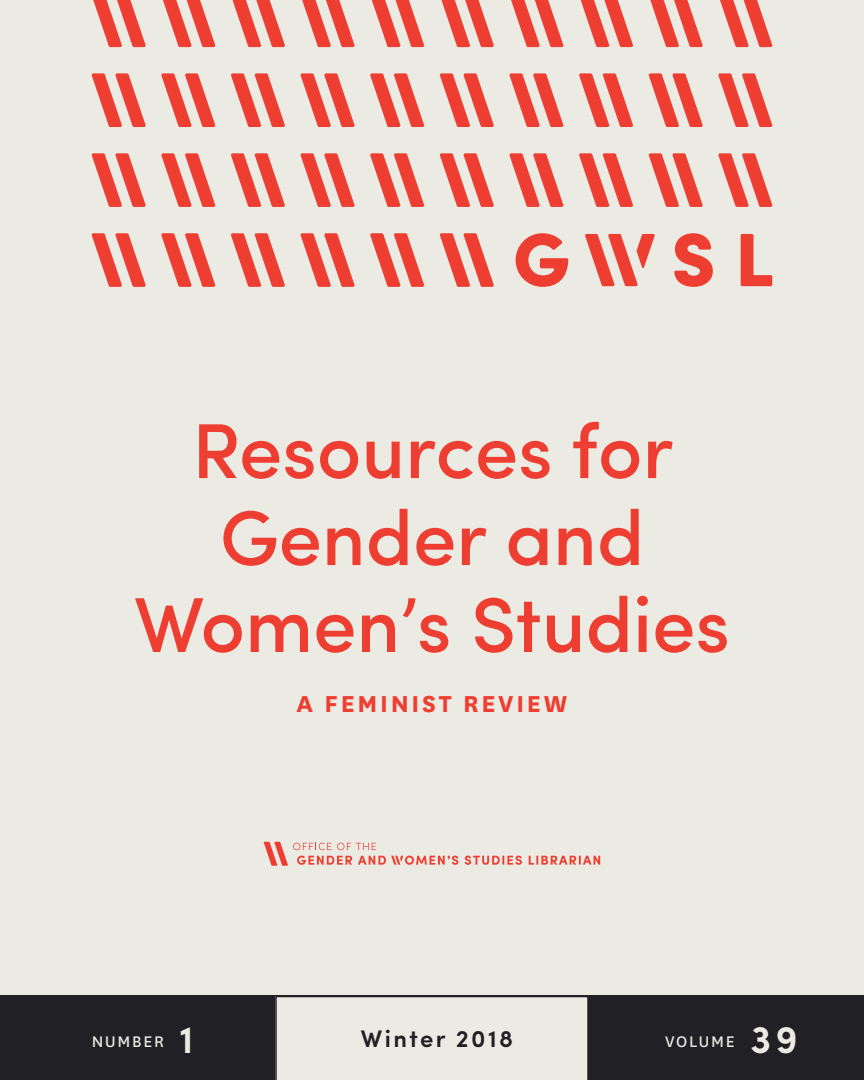
<style>
.page{position:relative;width:864px;height:1080px;background:#ebeae3}
.page>*{position:absolute;margin:0;border:0;box-sizing:border-box;transform-origin:0 0}
.t1{font:500 78px/87px "Sofia Pro";color:#ee3e32;text-align:center}
.t2{font:600 39px "Sofia Pro";color:#ebeae3}
.t3{font:700 27px "National";letter-spacing:.1em;color:#ee3e32}
.t4{font:600 24px "Sofia Pro";letter-spacing:.1em;color:#212024}
.t5{font:18px "National";letter-spacing:.1em;color:#ebeae3}
.s1{font-family:"Sofia Pro";font-weight:600;font-size:39px}
</style>
<div class="page">
<svg style="left:465px;top:856px;width:57px;height:9px"></svg>
<svg style="left:529px;top:856px;width:71px;height:9px"></svg>
<svg style="left:264px;top:842px;width:194px;height:24px"></svg>
<svg style="left:93px;top:0;width:53px;height:47px"></svg>
<svg style="left:163px;top:0;width:53px;height:47px"></svg>
<svg style="left:232px;top:0;width:53px;height:47px"></svg>
<svg style="left:302px;top:0;width:53px;height:47px"></svg>
<svg style="left:371px;top:0;width:53px;height:47px"></svg>
<svg style="left:441px;top:0;width:53px;height:47px"></svg>
<svg style="left:511px;top:0;width:53px;height:47px"></svg>
<svg style="left:580px;top:0;width:53px;height:47px"></svg>
<svg style="left:650px;top:0;width:53px;height:47px"></svg>
<svg style="left:720px;top:0;width:53px;height:47px"></svg>
<svg style="left:91px;top:73px;width:55px;height:54px"></svg>
<svg style="left:161px;top:73px;width:55px;height:54px"></svg>
<svg style="left:231px;top:73px;width:54px;height:54px"></svg>
<svg style="left:300px;top:73px;width:55px;height:54px"></svg>
<svg style="left:370px;top:73px;width:54px;height:54px"></svg>
<svg style="left:440px;top:73px;width:54px;height:54px"></svg>
<svg style="left:509px;top:73px;width:55px;height:54px"></svg>
<svg style="left:579px;top:73px;width:54px;height:54px"></svg>
<svg style="left:648px;top:73px;width:55px;height:54px"></svg>
<svg style="left:718px;top:73px;width:55px;height:54px"></svg>
<svg style="left:91px;top:153px;width:55px;height:54px"></svg>
<svg style="left:161px;top:153px;width:55px;height:54px"></svg>
<svg style="left:231px;top:153px;width:54px;height:54px"></svg>
<svg style="left:300px;top:153px;width:55px;height:54px"></svg>
<svg style="left:370px;top:153px;width:54px;height:54px"></svg>
<svg style="left:440px;top:153px;width:54px;height:54px"></svg>
<svg style="left:509px;top:153px;width:55px;height:54px"></svg>
<svg style="left:579px;top:153px;width:54px;height:54px"></svg>
<svg style="left:648px;top:153px;width:55px;height:54px"></svg>
<svg style="left:718px;top:153px;width:55px;height:54px"></svg>
<svg style="left:91px;top:233px;width:55px;height:54px"></svg>
<svg style="left:161px;top:233px;width:55px;height:54px"></svg>
<svg style="left:231px;top:233px;width:54px;height:54px"></svg>
<svg style="left:300px;top:233px;width:55px;height:54px"></svg>
<svg style="left:370px;top:233px;width:54px;height:54px"></svg>
<svg style="left:440px;top:233px;width:54px;height:54px"></svg>
<svg style="left:516px;top:233px;width:52px;height:54px"></svg>
<svg style="left:674px;top:233px;width:39px;height:54px"></svg>
<svg style="left:741px;top:234px;width:31px;height:52px"></svg>
<svg style="left:585px;top:234px;width:70px;height:52px"></svg>
<div style="left:0;top:996px;width:864px;height:84px;background:#212024"></div>
<div style="left:275px;top:996px;width:313px;height:84px;background:#ebeae3"></div>
<p class="t1" style="left:134px;top:402px;width:597px">Resources for<br>Gender and<br>Women’s Studies</p>
<p class="t3" style="left:297px;top:685px;width:272px">A FEMINIST REVIEW</p>
<p class="t4" style="left:361px;top:1020px;width:154px">Winter 2018</p>
<p class="t2" style="left:750px;top:1009px;width:49px">39</p>
<p class="t5" style="left:92px;top:1029px;width:103px">NUMBER <span class="s1">1</span></p>
<p class="t5" style="left:665px;top:1029px;width:71px">VOLUME</p>
</div>
